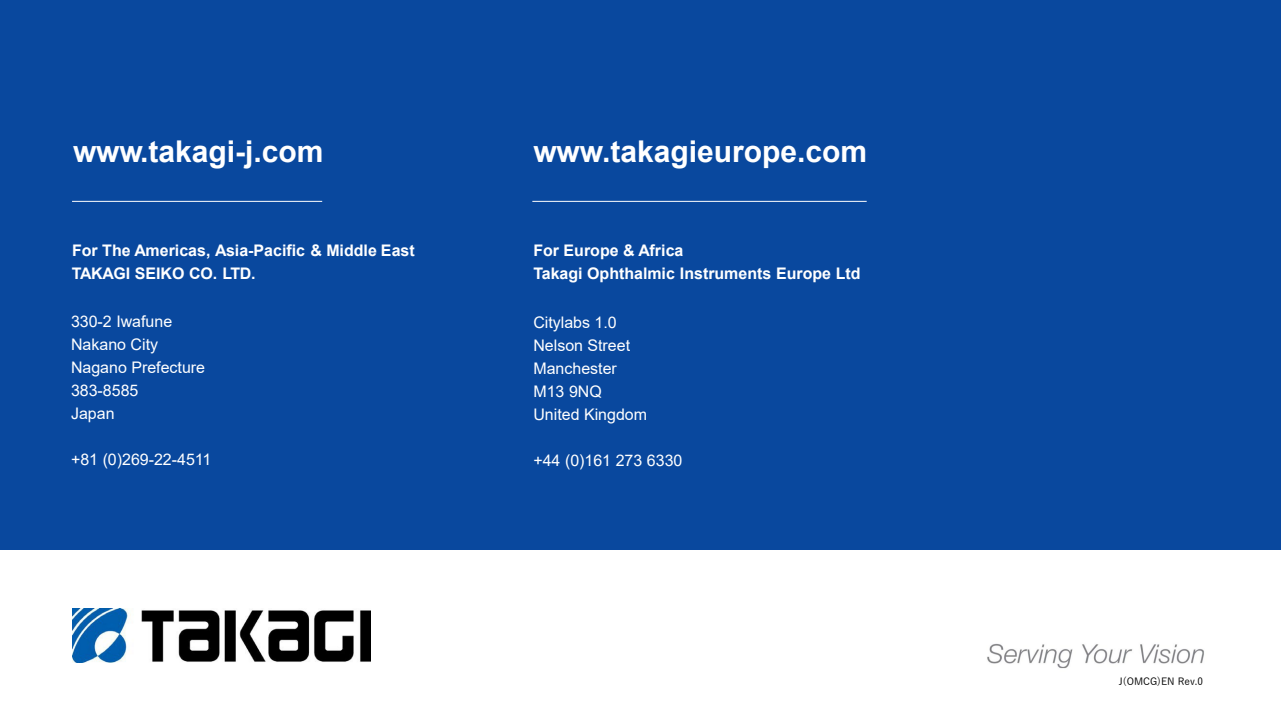
<style>
.page{position:relative;width:1281px;height:720px;background:#fff}
.page>*{position:absolute;margin:0;border:0;box-sizing:border-box;transform-origin:0 0}
.t1{font:700 30px "Arial";color:#fff}
.t2{font:16px/23px "Arial";color:#fff}
.t3{font:700 16px/23px "Arial";color:#fff}
.t4{font:500 10px "Yu Gothic";color:#000}
</style>
<div class="page">
<img style="left:72px;top:608px;width:298px;height:55px">
<div style="left:0;top:0;width:1280px;height:550px;background:#09489e"></div>
<img style="left:987px;top:643px;width:217px;height:26px">
<hr style="left:72px;top:201px;width:250px;height:1px;background:#fff">
<hr style="left:532px;top:201px;width:334px;height:1px;background:#fff">
<p class="t1" style="left:73px;top:131px;width:252px">www.takagi-j.com</p>
<p class="t1" style="left:533px;top:131px;width:335px">www.takagieurope.com</p>
<p class="t3" style="left:72px;top:239px;width:344px">For The Americas, Asia-Pacific &amp; Middle East<br>TAKAGI SEIKO CO. LTD.</p>
<p class="t2" style="left:71px;top:309px;width:103px">330-2 Iwafune</p>
<p class="t2" style="left:71px;top:332px;width:89px">Nakano City</p>
<p class="t2" style="left:71px;top:355px;width:135px">Nagano Prefecture</p>
<p class="t2" style="left:71px;top:378px;width:69px">383-8585</p>
<p class="t2" style="left:71px;top:401px;width:45px">Japan</p>
<p class="t2" style="left:71px;top:448px;width:142px">+81 (0)269-22-4511</p>
<p class="t3" style="left:533px;top:239px;width:328px">For Europe &amp; Africa<br>Takagi Ophthalmic Instruments Europe Ltd</p>
<p class="t2" style="left:533px;top:310px;width:115px">Citylabs 1.0<br>Nelson Street<br>Manchester<br>M13 9NQ<br>United Kingdom</p>
<p class="t2" style="left:533px;top:449px;width:150px">+44 (0)161 273 6330</p>
<p class="t4" style="left:1118px;top:672px;width:86px">J(OMCG)EN Rev.0</p>
</div>
